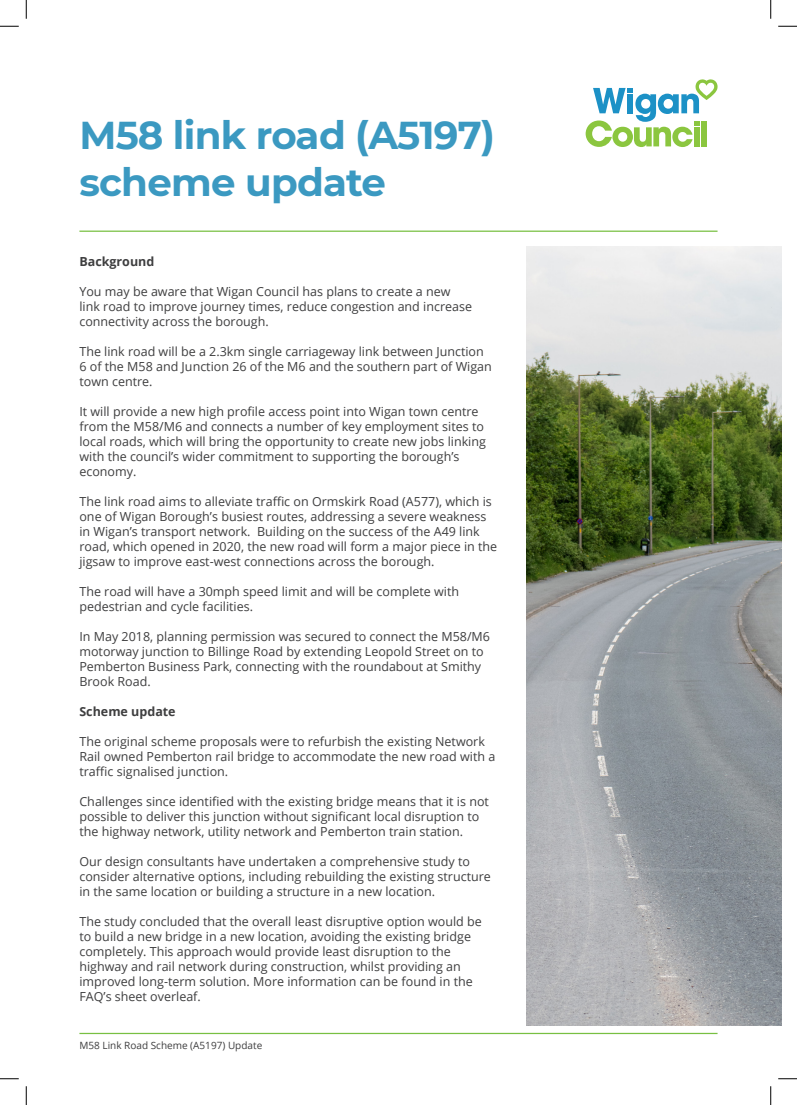
<style>
.page{position:relative;width:797px;height:1105px;background:#fff}
.page>*{position:absolute;margin:0;border:0;box-sizing:border-box;transform-origin:0 0}
.t1{font:700 38.75px/46.5px "Montserrat";letter-spacing:-.02em;color:#3b99c1}
.t2{font:12.5px/15px "Open Sans";color:#3e3e3f}
.t3{font:700 12.5px "Open Sans";color:#3e3e3f}
.t4{font:10px "Open Sans";color:#3e3e3f}
</style>
<div class="page">
<svg style="left:770px;top:1086px;width:1px;height:19px"></svg>
<svg style="left:770px;top:0;width:1px;height:19px"></svg>
<svg style="left:25px;top:1086px;width:2px;height:19px"></svg>
<svg style="left:25px;top:0;width:2px;height:19px"></svg>
<svg style="left:778px;top:1078px;width:19px;height:1px"></svg>
<svg style="left:0;top:1078px;width:19px;height:1px"></svg>
<svg style="left:778px;top:25px;width:19px;height:2px"></svg>
<svg style="left:0;top:25px;width:19px;height:2px"></svg>
<hr style="left:79px;top:1033px;width:638px;height:1px;background:#78c042">
<hr style="left:79px;top:231px;width:638px;height:1px;background:#78c042">
<svg style="left:585px;top:79px;width:132px;height:68px"></svg>
<div style="left:701px;top:121px;width:5px;height:25px;background:#8bc63f"></div>
<img style="left:526px;top:247px;width:255px;height:778px">
<h1 class="t1" style="left:79px;top:110px;width:417px">M58 link road (A5197) scheme update</h1>
<h5 class="t3" style="left:79px;top:253px;width:76px">Background</h5>
<p class="t2" style="left:79px;top:284px;width:394px">You may be aware that Wigan Council has plans to create a new link road to improve journey times, reduce congestion and increase connectivity across the borough.</p>
<p class="t2" style="left:79px;top:344px;width:414px">The link road will be a 2.3km single carriageway link between Junction<br>6 of the M58 and Junction 26 of the M6 and the southern part of Wigan town centre.</p>
<p class="t2" style="left:79px;top:404px;width:400px">It will provide a new high profile access point into Wigan town centre</p>
<p class="t2" style="left:79px;top:419px;width:408px">from the M58/M6 and connects a number of key employment sites to local roads, which will bring the opportunity to create new jobs linking with the council’s wider commitment to supporting the borough’s economy.</p>
<p class="t2" style="left:79px;top:494px;width:414px">The link road aims to alleviate traffic on Ormskirk Road (A577), which is</p>
<p class="t2" style="left:79px;top:509px;width:408px">one of Wigan Borough’s busiest routes, addressing a severe weakness</p>
<p class="t2" style="left:79px;top:524px;width:402px">in Wigan’s transport network. Building on the success of the A49 link</p>
<p class="t2" style="left:79px;top:539px;width:419px">road, which opened in 2020, the new road will form a major piece in the jigsaw to improve east-west connections across the borough.</p>
<p class="t2" style="left:79px;top:584px;width:381px">The road will have a 30mph speed limit and will be complete with pedestrian and cycle facilities.</p>
<p class="t2" style="left:79px;top:629px;width:412px">In May 2018, planning permission was secured to connect the M58/M6</p>
<p class="t2" style="left:79px;top:644px;width:406px">motorway junction to Billinge Road by extending Leopold Street on to<br>Pemberton Business Park, connecting with the roundabout at Smithy<br>Brook Road.</p>
<h5 class="t3" style="left:79px;top:703px;width:98px">Scheme update</h5>
<p class="t2" style="left:79px;top:734px;width:417px">The original scheme proposals were to refurbish the existing Network<br>Rail owned Pemberton rail bridge to accommodate the new road with a traffic signalised junction.</p>
<p class="t2" style="left:79px;top:794px;width:411px">Challenges since identified with the existing bridge means that it is not possible to deliver this junction without significant local disruption to</p>
<p class="t2" style="left:79px;top:824px;width:385px">the highway network, utility network and Pemberton train station.</p>
<p class="t2" style="left:79px;top:854px;width:413px">Our design consultants have undertaken a comprehensive study to consider alternative options, including rebuilding the existing structure</p>
<p class="t2" style="left:79px;top:884px;width:357px">in the same location or building a structure in a new location.</p>
<p class="t2" style="left:79px;top:914px;width:404px">The study concluded that the overall least disruptive option would be</p>
<p class="t2" style="left:79px;top:929px;width:393px">to build a new bridge in a new location, avoiding the existing bridge</p>
<p class="t2" style="left:79px;top:944px;width:395px">completely. This approach would provide least disruption to the highway and rail network during construction, whilst providing an improved long-term solution. More information can be found in the</p>
<p class="t2" style="left:79px;top:989px;width:123px">FAQ’s sheet overleaf.</p>
<p class="t4" style="left:79px;top:1038px;width:184px">M58 Link Road Scheme (A5197) Update</p>
</div>
